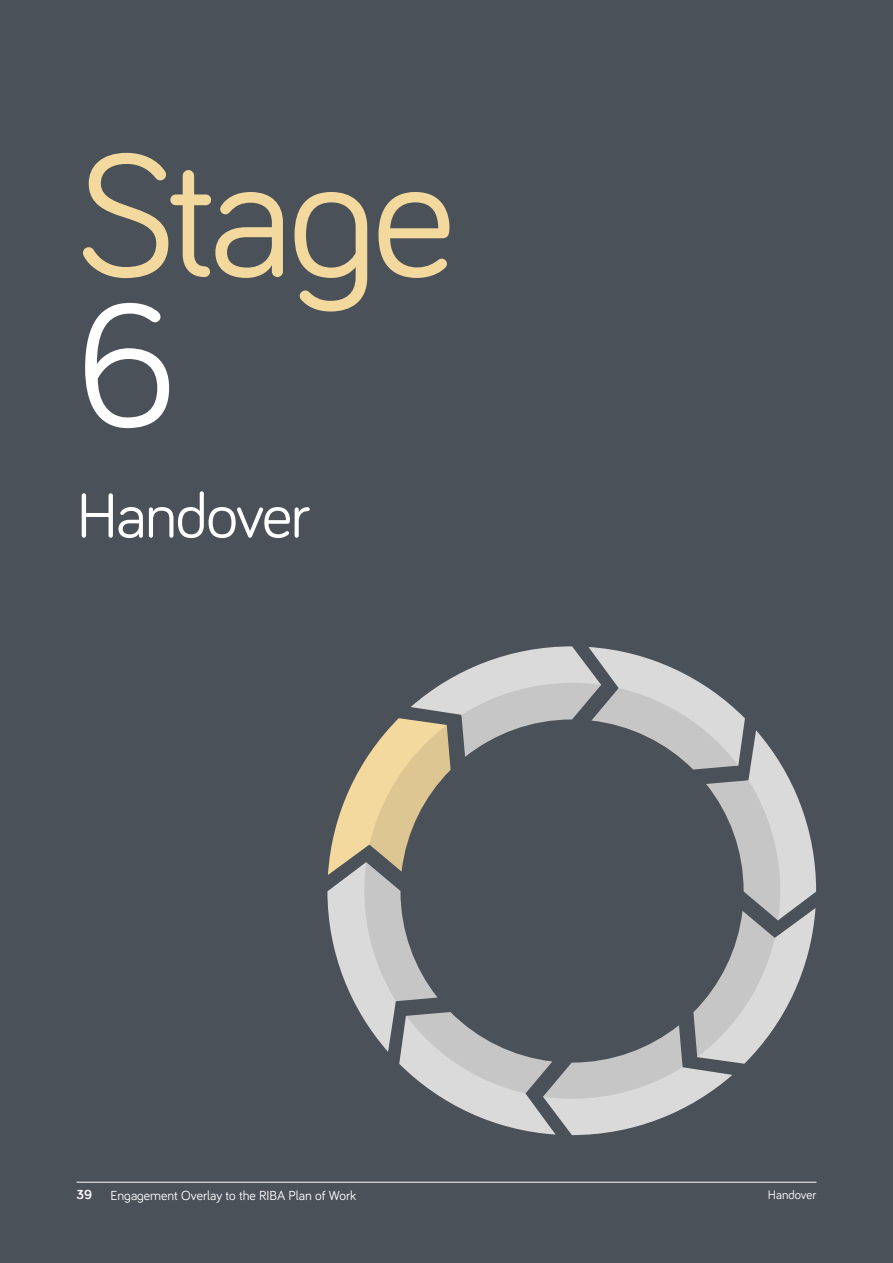
<style>
.page{position:relative;width:893px;height:1263px;background:#4b5159}
.page>*{position:absolute;margin:0;border:0;box-sizing:border-box;transform-origin:0 0}
.t1{font:178.65px/150px "Bariol";letter-spacing:-.03em;color:#f3d99e}
.t2{font:64.5px "Bariol";letter-spacing:-.025em;color:#fff}
.running_head{font:13.5px "Bariol";color:#fff}
.running_head-2{font:700 13.5px "Bariol";color:#fff}
.running_head-3{font:12.75px "Bariol";color:#fff}
.s1{color:#fff}
</style>
<div class="page">
<hr style="left:77px;top:1182px;width:739px;height:1px;background:#fff">
<svg style="left:327px;top:646px;width:489px;height:489px"></svg>
<p class="t1" style="left:77px;top:132px;width:380px">Stage<br><span class="s1">6</span></p>
<p class="t2" style="left:77px;top:472px;width:235px">Handover</p>
<p class="running_head-2" style="left:77px;top:1185px;width:17px">39</p>
<p class="running_head" style="left:111px;top:1186px;width:247px">Engagement Overlay to the RIBA Plan of Work</p>
<p class="running_head-3" style="left:768px;top:1186px;width:50px">Handover</p>
</div>
